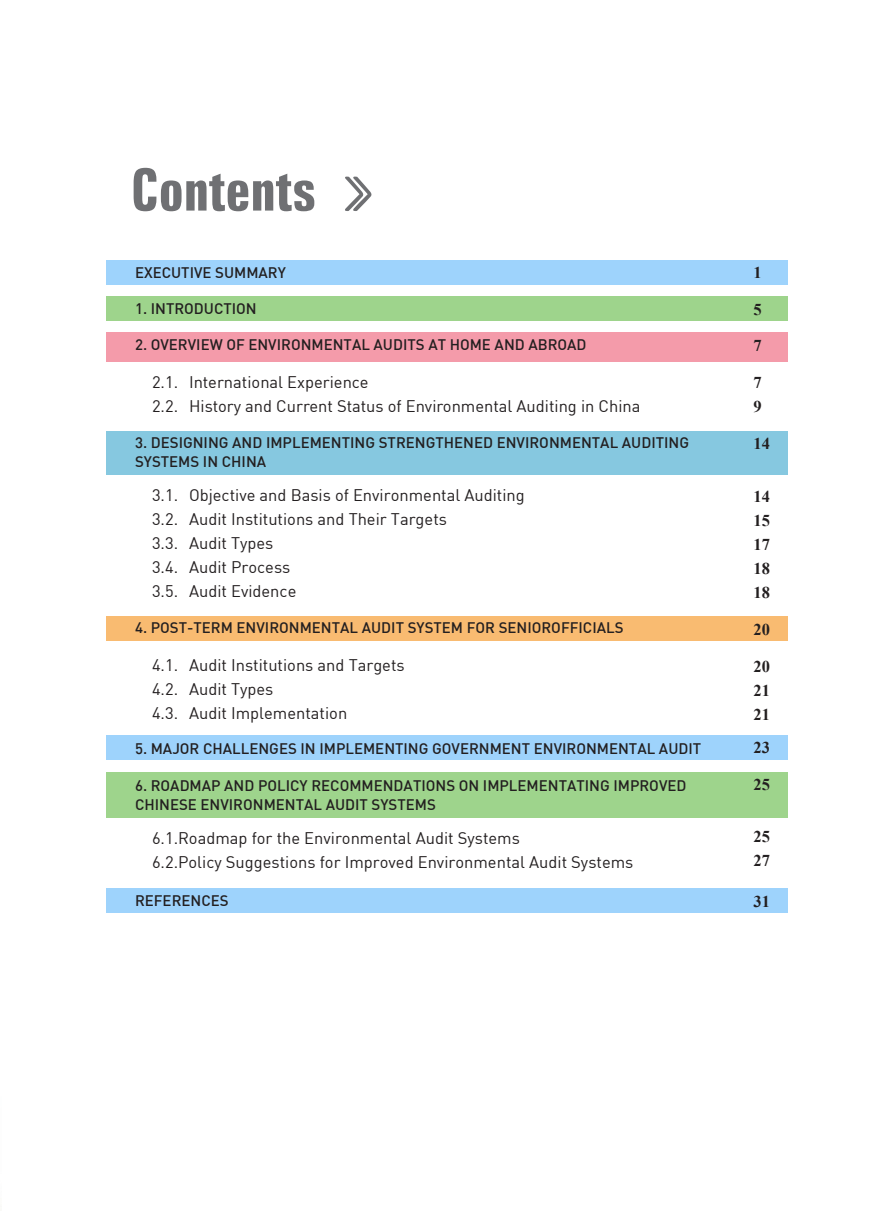
<style>
.page{position:relative;width:893px;height:1212px;background:#fff}
.page>*{position:absolute;margin:0;border:0;box-sizing:border-box;transform-origin:0 0}
.t1{font:700 extra-condensed 58.5px "Zurich BT";color:#6f7073}
.大标{font:16.5px "DIN";color:#231f20}
.大标-2{font:700 16.5px "Times New Roman";color:#231f20}
.大标-3{font:500 15px/19.5px "DIN";color:#231f20}
.s1{font-family:"FZXIANGLFW GB1 0";font-weight:400;font-stretch:normal}
</style>
<div class="page">
<div style="left:106px;top:296px;width:681px;height:25px;background:#9ed48c"></div>
<div style="left:106px;top:332px;width:681px;height:30px;background:#f49baa"></div>
<div style="left:106px;top:431px;width:681px;height:43px;background:#86c8e0"></div>
<div style="left:106px;top:616px;width:681px;height:24px;background:#f9bb71"></div>
<div style="left:106px;top:735px;width:681px;height:25px;background:#9ed3fc"></div>
<div style="left:106px;top:888px;width:681px;height:25px;background:#9ed3fc"></div>
<div style="left:106px;top:772px;width:681px;height:45px;background:#9ed48c"></div>
<div style="left:106px;top:261px;width:681px;height:24px;background:#9ed3fc"></div>
<p class="t1" style="left:131px;top:156px;width:265px">Contents <span class="s1">》</span></p>
<p class="大标-3" style="left:135px;top:263px;width:152px">EXECUTIVE SUMMARY</p>
<p class="大标-3" style="left:135px;top:298px;width:123px">1. INTRODUCTION</p>
<p class="大标-3" style="left:135px;top:335px;width:453px">2. OVERVIEW OF ENVIRONMENTAL AUDITS AT HOME AND ABROAD</p>
<p class="大标" style="left:152px;top:372px;width:218px">2.1. International Experience</p>
<p class="大标" style="left:152px;top:396px;width:490px">2.2. History and Current Status of Environmental Auditing in China</p>
<p class="大标-3" style="left:135px;top:432px;width:556px">3. DESIGNING AND IMPLEMENTING STRENGTHENED ENVIRONMENTAL AUDITING<br>SYSTEMS IN CHINA</p>
<p class="大标" style="left:152px;top:485px;width:374px">3.1. Objective and Basis of Environmental Auditing</p>
<p class="大标" style="left:152px;top:509px;width:296px">3.2. Audit Institutions and Their Targets</p>
<p class="大标" style="left:152px;top:533px;width:123px">3.3. Audit Types</p>
<p class="大标" style="left:152px;top:557px;width:140px">3.4. Audit Process</p>
<p class="大标" style="left:152px;top:581px;width:146px">3.5. Audit Evidence</p>
<p class="大标-3" style="left:135px;top:617px;width:490px">4. POST-TERM ENVIRONMENTAL AUDIT SYSTEM FOR SENIOROFFICIALS</p>
<p class="大标" style="left:152px;top:654px;width:254px">4.1. Audit Institutions and Targets</p>
<p class="大标" style="left:152px;top:678px;width:123px">4.2. Audit Types</p>
<p class="大标" style="left:152px;top:702px;width:197px">4.3. Audit Implementation</p>
<p class="大标-3" style="left:135px;top:738px;width:568px">5. MAJOR CHALLENGES IN IMPLEMENTING GOVERNMENT ENVIRONMENTAL AUDIT</p>
<p class="大标-3" style="left:135px;top:775px;width:553px">6. ROADMAP AND POLICY RECOMMENDATIONS ON IMPLEMENTATING IMPROVED<br>CHINESE ENVIRONMENTAL AUDIT SYSTEMS</p>
<p class="大标" style="left:152px;top:827px;width:369px">6.1.Roadmap for the Environmental Audit Systems</p>
<p class="大标" style="left:152px;top:851px;width:483px">6.2.Policy Suggestions for Improved Environmental Audit Systems</p>
<p class="大标-3" style="left:135px;top:890px;width:95px">REFERENCES</p>
<p class="大标-2" style="left:754px;top:261px;width:10px">1</p>
<p class="大标-2" style="left:754px;top:298px;width:10px">5</p>
<p class="大标-2" style="left:754px;top:334px;width:10px">7</p>
<p class="大标-2" style="left:754px;top:371px;width:10px">7</p>
<p class="大标-2" style="left:754px;top:395px;width:10px">9</p>
<p class="大标-2" style="left:754px;top:432px;width:18px">14</p>
<p class="大标-2" style="left:754px;top:485px;width:18px">14</p>
<p class="大标-2" style="left:754px;top:509px;width:18px">15</p>
<p class="大标-2" style="left:754px;top:533px;width:18px">17</p>
<p class="大标-2" style="left:754px;top:557px;width:18px">18</p>
<p class="大标-2" style="left:754px;top:581px;width:18px">18</p>
<p class="大标-2" style="left:754px;top:618px;width:18px">20</p>
<p class="大标-2" style="left:754px;top:655px;width:18px">20</p>
<p class="大标-2" style="left:754px;top:679px;width:18px">21</p>
<p class="大标-2" style="left:754px;top:703px;width:18px">21</p>
<p class="大标-2" style="left:754px;top:736px;width:18px">23</p>
<p class="大标-2" style="left:754px;top:773px;width:18px">25</p>
<p class="大标-2" style="left:754px;top:825px;width:18px">25</p>
<p class="大标-2" style="left:754px;top:849px;width:18px">27</p>
<p class="大标-2" style="left:754px;top:890px;width:18px">31</p>
</div>
